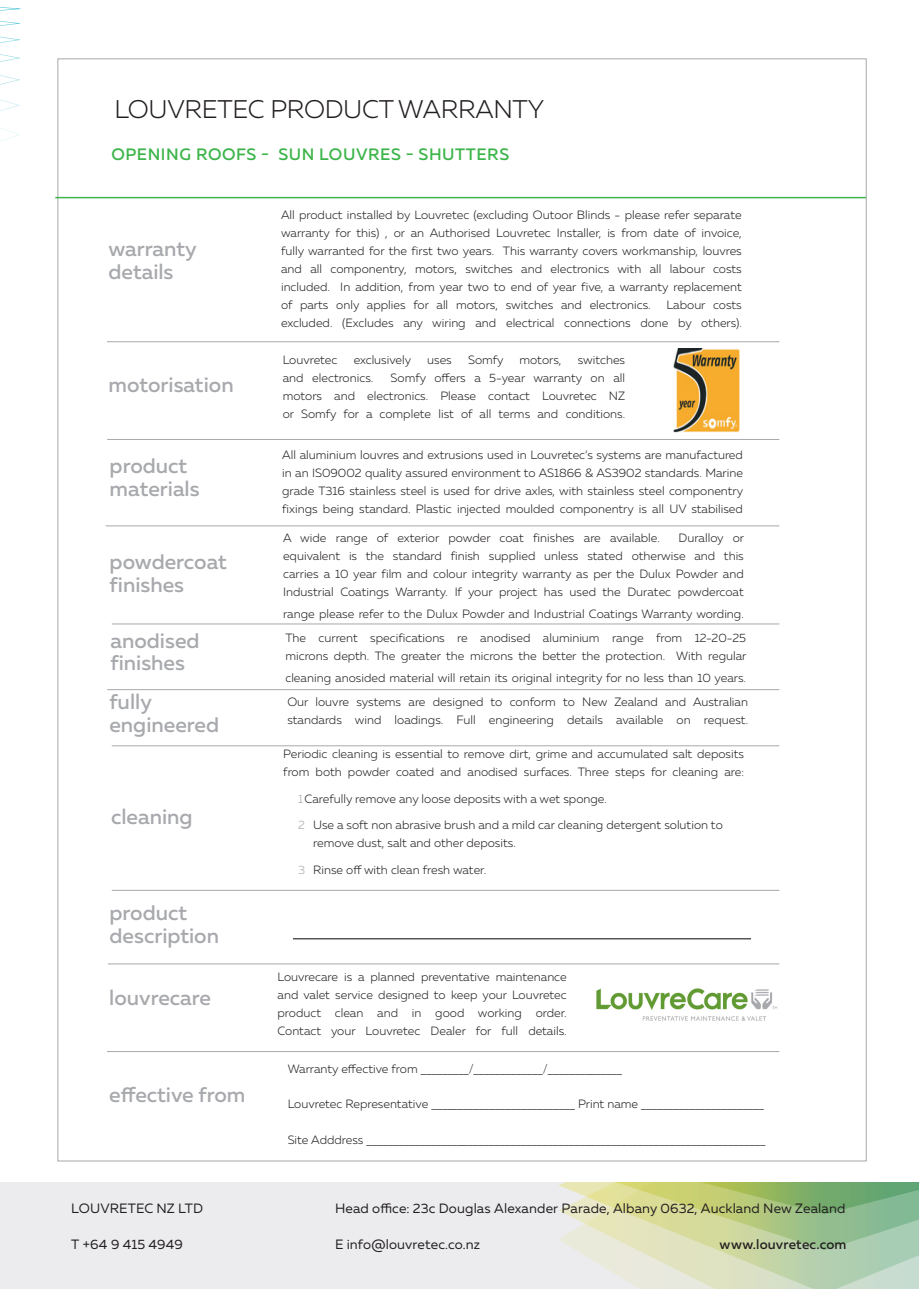
<style>
.page{position:relative;width:919px;height:1289px;background:#fff}
.page>*{position:absolute;margin:0;border:0;box-sizing:border-box;transform-origin:0 0}
.Section_product_heading_-_Muller{font:300 25.5px "Muller";letter-spacing:-.01em;color:#231f20}
.Body_Page_Heading{font:500 21px/22.5px "Muller";color:#a8a9ad}
.Section_title_R_-_Muller{font:500 16.5px "Muller";letter-spacing:.035em;color:#3db54a}
.Contents_body_divider_2021_-_Muller{font:13.5px "Muller";letter-spacing:.01em;color:#231f20}
.Contents_body_divider_2021_-_Muller-2{font:500 13.5px "Muller";letter-spacing:.01em;color:#231f20}
.List_Bulleted{font:300 12px/18px "Muller";color:#231f20;text-align:justify}
.white_-_note{font:300 12px/18px "Muller";color:#231f20;text-align:justify}
.List_Numbered{font:300 12px/18px "Muller";color:#231f20}
.s1{color:#a8a9ad}
</style>
<div class="page">
<div style="left:0;top:1182px;width:918px;height:106px;background:#ececee"></div>
<svg style="left:558px;top:1182px;width:360px;height:106px;background:#c2d4a9"></svg>
<svg style="left:0;top:7px;width:22px;height:135px"></svg>
<hr style="left:55px;top:197px;width:810px;height:1px;background:#3db54a">
<hr style="left:107px;top:341px;width:672px;height:1px;background:#a8a9ad">
<hr style="left:107px;top:439px;width:672px;height:1px;background:#a8a9ad">
<hr style="left:106px;top:525px;width:673px;height:1px;background:#a8a9ad">
<hr style="left:107px;top:1051px;width:672px;height:1px;background:#a8a9ad">
<hr style="left:112px;top:623px;width:667px;height:1px;background:#a8a9ad">
<hr style="left:107px;top:689px;width:672px;height:1px;background:#a8a9ad">
<hr style="left:112px;top:745px;width:667px;height:1px;background:#a8a9ad">
<hr style="left:112px;top:890px;width:667px;height:1px;background:#a8a9ad">
<img style="left:596px;top:988px;width:182px;height:33px">
<hr style="left:108px;top:963px;width:671px;height:1px;background:#a8a9ad">
<img style="left:673px;top:348px;width:66px;height:84px">
<hr style="left:293px;top:938px;width:458px;height:1px;background:#231f20">
<p class="Section_product_heading_-_Muller" style="left:114px;top:94px;width:431px">LOUVRETEC PRODUCT WARRANTY</p>
<p class="Section_title_R_-_Muller" style="left:111px;top:143px;width:399px">OPENING ROOFS - SUN LOUVRES - SHUTTERS</p>
<p class="Body_Page_Heading" style="left:108px;top:237px;width:90px">warranty details</p>
<p class="Body_Page_Heading" style="left:108px;top:373px;width:127px">motorisation</p>
<p class="Body_Page_Heading" style="left:110px;top:454px;width:91px">product materials</p>
<p class="Body_Page_Heading" style="left:110px;top:550px;width:119px">powdercoat finishes</p>
<p class="Body_Page_Heading" style="left:110px;top:629px;width:91px">anodised finishes</p>
<p class="Body_Page_Heading" style="left:109px;top:690px;width:111px">fully engineered</p>
<p class="Body_Page_Heading" style="left:111px;top:805px;width:83px">cleaning</p>
<p class="Body_Page_Heading" style="left:110px;top:901px;width:111px">product description</p>
<p class="Body_Page_Heading" style="left:109px;top:986px;width:103px">louvrecare</p>
<p class="Body_Page_Heading" style="left:109px;top:1083px;width:138px">effective from</p>
<p class="List_Bulleted" style="left:281px;top:206px;width:462px">All product installed by Louvretec (excluding Outoor Blinds - please refer separate warranty for this) , or an Authorised Louvretec Installer, is from date of invoice, fully warranted for the first two years. This warranty covers workmanship, louvres and all componentry, motors, switches and electronics with all labour costs included. In addition, from year two to end of year five, a warranty replacement of parts only applies for all motors, switches and electronics.</p>
<p class="List_Bulleted" style="left:281px;top:296px;width:462px;text-align:right">Labour costs<br>excluded. (Excludes any wiring and electrical connections done by others).</p>
<p class="List_Bulleted" style="left:283px;top:351px;width:56px">Louvretec</p>
<p class="List_Bulleted" style="left:353px;top:351px;width:59px">exclusively</p>
<p class="List_Bulleted" style="left:427px;top:351px;width:26px">uses</p>
<p class="List_Bulleted" style="left:468px;top:351px;width:37px">Somfy</p>
<p class="List_Bulleted" style="left:519px;top:351px;width:43px">motors,</p>
<p class="List_Bulleted" style="left:577px;top:351px;width:49px">switches</p>
<p class="List_Bulleted" style="left:283px;top:369px;width:92px">and electronics.</p>
<p class="List_Bulleted" style="left:283px;top:369px;width:344px;text-indent:108px">Somfy offers a 5-year warranty on all motors and electronics. Please contact Louvretec NZ or Somfy for a complete list of all terms and conditions.</p>
<p class="List_Bulleted" style="left:282px;top:445px;width:462px">All aluminium louvres and extrusions used in Louvretec’s systems are manufactured in an IS09002 quality assured environment to AS1866 &amp; AS3902 standards. Marine grade T316 stainless steel is used for drive axles, with stainless steel componentry fixings being standard. Plastic injected moulded componentry is all UV stabilised</p>
<p class="List_Bulleted" style="left:283px;top:529px;width:378px">A wide range of exterior powder coat finishes are available.</p>
<p class="List_Bulleted" style="left:678px;top:529px;width:67px">Duralloy or</p>
<p class="List_Bulleted" style="left:283px;top:547px;width:462px">equivalent is the standard finish supplied unless stated otherwise and this carries a 10 year film and colour integrity warranty as per the Dulux Powder and Industrial Coatings Warranty. If your project has used the Duratec powdercoat</p>
<p class="List_Bulleted" style="left:283px;top:604px;width:462px">range please refer to the Dulux Powder and Industrial Coatings Warranty wording.</p>
<p class="List_Bulleted" style="left:285px;top:628px;width:462px">The current specifications re anodised aluminium range from 12-20-25</p>
<p class="List_Bulleted" style="left:285px;top:646px;width:462px">microns depth. The greater the microns the better the protection. With regular</p>
<p class="List_Bulleted" style="left:285px;top:668px;width:462px">cleaning anosided material will retain its original integrity for no less than 10 years.</p>
<p class="List_Bulleted" style="left:287px;top:693px;width:462px">Our louvre systems are designed to conform to New Zealand and Australian standards wind loadings. Full engineering details available on request.</p>
<p class="List_Bulleted" style="left:283px;top:745px;width:462px">Periodic cleaning is essential to remove dirt, grime and accumulated salt deposits from both powder coated and anodised surfaces. Three steps for cleaning are:</p>
<p class="List_Numbered" style="left:298px;top:789px;width:310px"><span class="s1">1</span>Carefully remove any loose deposits with a wet sponge.</p>
<p class="List_Numbered" style="left:313px;top:816px;width:411px;text-indent:-15px"><span class="s1">2</span> Use a soft non abrasive brush and a mild car cleaning detergent solution to remove dust, salt and other deposits.</p>
<p class="List_Numbered" style="left:298px;top:860px;width:189px"><span class="s1">3</span> Rinse off with clean fresh water.</p>
<p class="white_-_note" style="left:277px;top:967px;width:291px">Louvrecare is a planned preventative maintenance and valet service designed to keep your Louvretec product clean and in good working order.<br>Contact your Louvretec Dealer for full details.</p>
<p class="white_-_note" style="left:288px;top:1060px;width:336px">Warranty effective from _________/_____________/______________</p>
<p class="white_-_note" style="left:288px;top:1095px;width:477px">Louvretec Representative ___________________________ Print name _______________________</p>
<p class="Contents_body_divider_2021_-_Muller" style="left:71px;top:1199px;width:133px">LOUVRETEC NZ LTD</p>
<p class="Contents_body_divider_2021_-_Muller" style="left:335px;top:1199px;width:512px">Head office: 23c Douglas Alexander Parade, Albany 0632, Auckland New Zealand</p>
<p class="Contents_body_divider_2021_-_Muller" style="left:71px;top:1235px;width:113px">T +64 9 415 4949</p>
<p class="Contents_body_divider_2021_-_Muller" style="left:335px;top:1235px;width:146px">E info@louvretec.co.nz</p>
<p class="Contents_body_divider_2021_-_Muller-2" style="left:719px;top:1235px;width:128px">www.louvretec.com</p>
</div>
